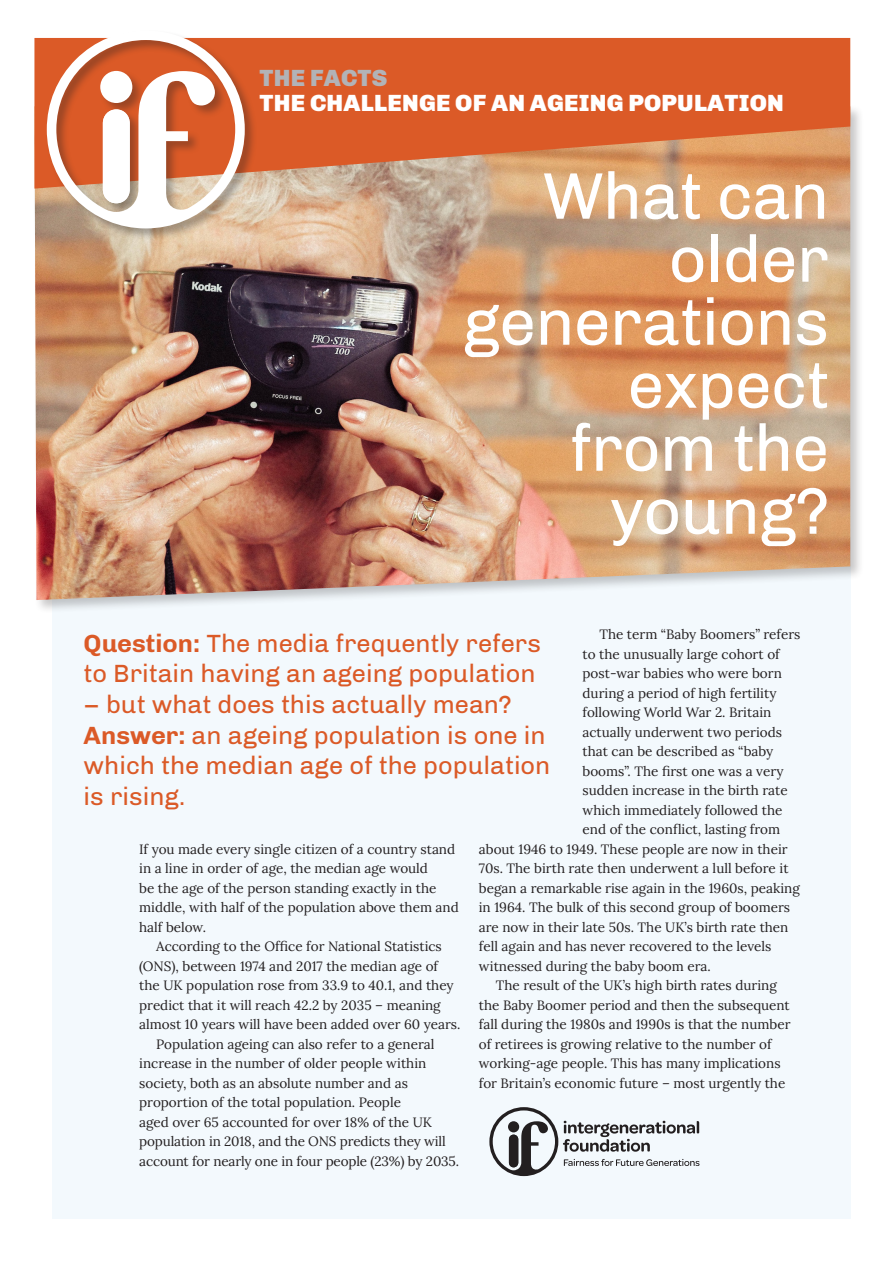
<style>
.page{position:relative;width:893px;height:1263px;background:#fff}
.page>*{position:absolute;margin:0;border:0;box-sizing:border-box;transform-origin:0 0}
.t1{font:66px/63px "Chivo";letter-spacing:-.01em;color:#fff;text-align:right}
.t2{font:25.5px/30.6px "Chivo";color:#db5a27}
.t3{font:900 24px "Chivo";letter-spacing:.01em;color:#fff}
.t4{font:900 24px "Chivo";letter-spacing:.01em;color:#b2b3b7}
.t5{font:13.5px/19.5px "Lora";color:#231f20}
.s1{font-weight:700}
</style>
<div class="page">
<div style="left:52px;top:537px;width:798px;height:681px;background:#f3f9fd"></div>
<div style="left:32px;top:104px;width:832px;height:510px;background:#231f20;opacity:.25"></div>
<img style="left:34px;top:189px;width:816px;height:411px">
<svg style="left:34px;top:38px;width:816px;height:151px;fill:#db5a27"></svg>
<div style="left:46px;top:29px;width:212px;height:213px;background:#231f20;opacity:.35"></div>
<svg style="left:47px;top:30px;width:198px;height:198px"></svg>
<svg style="left:489px;top:1107px;width:210px;height:69px"></svg>
<p class="t4" style="left:259px;top:63px;width:130px">THE FACTS</p>
<p class="t3" style="left:259px;top:89px;width:526px">THE CHALLENGE OF AN AGEING POPULATION</p>
<p class="t1" style="left:543px;top:165px;width:288px">What can</p>
<p class="t1" style="left:669px;top:228px;width:162px">older</p>
<p class="t1" style="left:463px;top:291px;width:368px">generations expect</p>
<p class="t1" style="left:569px;top:417px;width:261px">from the young?</p>
<p class="t5" style="left:600px;top:624px;width:202px">The term “Baby Boomers” refers</p>
<p class="t5" style="left:583px;top:643px;width:199px">to the unusually large cohort of</p>
<p class="t5" style="left:583px;top:663px;width:201px">post-war babies who were born</p>
<p class="t5" style="left:583px;top:682px;width:196px">during a period of high fertility</p>
<p class="t5" style="left:583px;top:702px;width:190px">following World War 2. Britain</p>
<p class="t5" style="left:583px;top:721px;width:201px">actually underwent two periods</p>
<p class="t5" style="left:583px;top:741px;width:192px">that can be described as “baby</p>
<p class="t5" style="left:583px;top:760px;width:202px">booms”. The first one was a very</p>
<p class="t5" style="left:583px;top:780px;width:207px">sudden increase in the birth rate</p>
<p class="t5" style="left:583px;top:799px;width:201px">which immediately followed the</p>
<p class="t5" style="left:583px;top:819px;width:199px">end of the conflict, lasting from</p>
<p class="t5" style="left:479px;top:838px;width:310px">about 1946 to 1949. These people are now in their</p>
<p class="t5" style="left:479px;top:858px;width:311px">70s. The birth rate then underwent a lull before it</p>
<p class="t5" style="left:479px;top:877px;width:322px">began a remarkable rise again in the 1960s, peaking</p>
<p class="t5" style="left:479px;top:897px;width:313px">in 1964. The bulk of this second group of boomers</p>
<p class="t5" style="left:479px;top:916px;width:311px">are now in their late 50s. The UK’s birth rate then</p>
<p class="t5" style="left:479px;top:936px;width:294px">fell again and has never recovered to the levels</p>
<p class="t5" style="left:479px;top:955px;width:233px">witnessed during the baby boom era.</p>
<p class="t5" style="left:479px;top:975px;width:313px;text-indent:17px">The result of the UK’s high birth rates during the Baby Boomer period and then the subsequent fall during the 1980s and 1990s is that the number of retirees is growing relative to the number of working-age people. This has many implications for Britain’s economic future – most urgently the</p>
<p class="t2" style="left:84px;top:628px;width:459px"><span class="s1">Question:</span> The media frequently refers to Britain having an ageing population</p>
<p class="t2" style="left:84px;top:689px;width:468px">– but what does this actually mean?<br><span class="s1">Answer:</span> an ageing population is one in which the median age of the population is rising.</p>
<p class="t5" style="left:139px;top:838px;width:321px">If you made every single citizen of a country stand in a line in order of age, the median age would<br>be the age of the person standing exactly in the middle, with half of the population above them and half below.</p>
<p class="t5" style="left:139px;top:936px;width:323px;text-indent:17px">According to the Office for National Statistics (ONS), between 1974 and 2017 the median age of the UK population rose from 33.9 to 40.1, and they predict that it will reach 42.2 by 2035 – meaning almost 10 years will have been added over 60 years.</p>
<p class="t5" style="left:139px;top:1033px;width:321px;text-indent:17px">Population ageing can also refer to a general increase in the number of older people within society, both as an absolute number and as proportion of the total population. People<br>aged over 65 accounted for over 18% of the UK population in 2018, and the ONS predicts they will account for nearly one in four people (23%) by 2035.</p>
</div>
